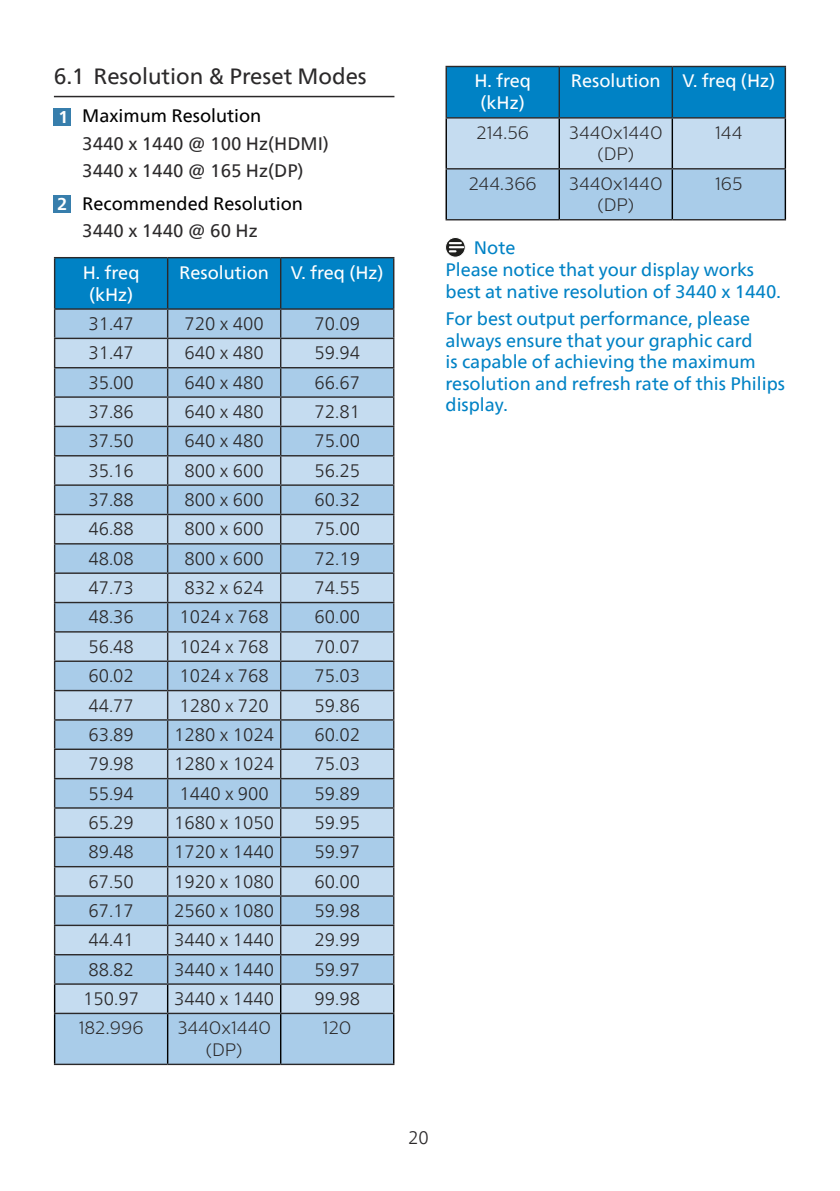
<style>
.page{position:relative;width:840px;height:1191px;background:#fff}
.page>*{position:absolute;margin:0;border:0;box-sizing:border-box;transform-origin:0 0}
.t1{font:22px "Neue Frutiger World";color:#2b292a}
.t2{font:300 18px "Neue Frutiger World";color:#2b292a}
.t3{font:18px/21.6px "Neue Frutiger World";color:#0082c5}
.t4{font:300 18px/21.6px "Centrale Sans";color:#2b292a;text-align:center}
.t5{font:18px/22px "Neue Frutiger World";color:#fff;text-align:center}
.t6{font:18px/27.2px "Neue Frutiger World";color:#2b292a}
.t7{font:18px/27.2px "Neue Frutiger World";color:#000}
.s1{font-weight:700;font-size:17px;color:#fff}
.s2{color:#000}
.s3{color:#2b292a}
</style>
<div class="page">
<hr style="left:54px;top:96px;width:340px;height:1px;background:#2b292a">
<div style="left:54px;top:108px;width:17px;height:17px;background:#377eac"></div>
<div style="left:54px;top:196px;width:17px;height:17px;background:#377eac"></div>
<div style="left:55px;top:1014px;width:338px;height:49px;background:#a9cce9"></div>
<hr style="left:54px;top:257px;width:113px;height:1px;background:#2b292a">
<hr style="left:167px;top:257px;width:113px;height:1px;background:#2b292a">
<hr style="left:280px;top:257px;width:114px;height:1px;background:#2b292a">
<hr style="left:54px;top:1012px;width:113px;height:2px;background:#2b292a">
<hr style="left:167px;top:1012px;width:113px;height:2px;background:#2b292a">
<hr style="left:280px;top:1012px;width:114px;height:2px;background:#2b292a">
<hr style="left:54px;top:1063px;width:113px;height:2px;background:#2b292a">
<hr style="left:167px;top:1063px;width:113px;height:2px;background:#2b292a">
<hr style="left:280px;top:1063px;width:114px;height:2px;background:#2b292a">
<svg style="left:54px;top:258px;width:340px;height:754px;background:#a2c4de"></svg>
<hr style="left:54px;top:1014px;width:1px;height:49px;background:#000">
<hr style="left:167px;top:1014px;width:1px;height:49px;background:#000">
<hr style="left:280px;top:1014px;width:1px;height:49px;background:#000">
<hr style="left:393px;top:1014px;width:1px;height:49px;background:#000">
<svg style="left:446px;top:67px;width:338px;height:152px;background:#75b1d7"></svg>
<hr style="left:445px;top:66px;width:114px;height:1px;background:#2b292a">
<hr style="left:445px;top:67px;width:1px;height:50px;background:#2b292a">
<hr style="left:559px;top:66px;width:113px;height:1px;background:#2b292a">
<hr style="left:558px;top:67px;width:1px;height:50px;background:#2b292a">
<hr style="left:672px;top:66px;width:113px;height:1px;background:#2b292a">
<hr style="left:671px;top:67px;width:1px;height:50px;background:#2b292a">
<hr style="left:784px;top:67px;width:1px;height:50px;background:#2b292a">
<hr style="left:445px;top:117px;width:114px;height:2px;background:#2b292a">
<hr style="left:559px;top:117px;width:113px;height:2px;background:#2b292a">
<hr style="left:672px;top:117px;width:113px;height:2px;background:#2b292a">
<hr style="left:445px;top:168px;width:114px;height:1px;background:#2b292a">
<hr style="left:559px;top:168px;width:113px;height:1px;background:#2b292a">
<hr style="left:672px;top:168px;width:113px;height:1px;background:#2b292a">
<hr style="left:445px;top:219px;width:114px;height:1px;background:#2b292a">
<hr style="left:559px;top:219px;width:113px;height:1px;background:#2b292a">
<hr style="left:672px;top:219px;width:113px;height:1px;background:#2b292a">
<hr style="left:445px;top:119px;width:1px;height:49px;background:#000">
<hr style="left:784px;top:119px;width:1px;height:49px;background:#000">
<hr style="left:558px;top:119px;width:1px;height:49px;background:#000">
<hr style="left:671px;top:119px;width:1px;height:49px;background:#000">
<hr style="left:445px;top:169px;width:1px;height:50px;background:#000">
<hr style="left:784px;top:169px;width:1px;height:50px;background:#000">
<hr style="left:558px;top:169px;width:1px;height:50px;background:#000">
<hr style="left:671px;top:169px;width:1px;height:50px;background:#000">
<svg style="left:445px;top:237px;width:20px;height:20px"></svg>
<div style="left:445px;top:237px;width:20px;height:20px;border:1px solid #fff;border-radius:50%"></div>
<svg style="left:449px;top:242px;width:14px;height:10px"></svg>
<p class="t1" style="left:54px;top:68px;width:314px">6.1 Resolution &amp; Preset Modes</p>
<p class="t6" style="left:82px;top:104px;width:248px;text-indent:-24px"><span class="s1">1</span> <span class="s2">Maximum Resolution<br></span>3440 x 1440 @ 100 Hz(HDMI)<br>3440 x 1440 @ 165 Hz(DP)</p>
<p class="t7" style="left:82px;top:191px;width:222px;text-indent:-25px"><span class="s1">2</span> Recommended Resolution<br><span class="s3">3440 x 1440 @ 60 Hz</span></p>
<p class="t5" style="left:83px;top:263px;width:58px">H. freq (kHz)</p>
<p class="t5" style="left:179px;top:263px;width:206px">Resolution V. freq (Hz)</p>
<p class="t2" style="left:88px;top:316px;width:47px">31.47</p>
<p class="t2" style="left:184px;top:316px;width:81px">720 x 400</p>
<p class="t2" style="left:314px;top:316px;width:47px">70.09</p>
<p class="t2" style="left:88px;top:346px;width:47px">31.47</p>
<p class="t2" style="left:184px;top:346px;width:81px">640 x 480</p>
<p class="t2" style="left:314px;top:346px;width:47px">59.94</p>
<p class="t2" style="left:88px;top:375px;width:47px">35.00</p>
<p class="t2" style="left:184px;top:375px;width:81px">640 x 480</p>
<p class="t2" style="left:314px;top:375px;width:47px">66.67</p>
<p class="t2" style="left:88px;top:404px;width:47px">37.86</p>
<p class="t2" style="left:184px;top:404px;width:81px">640 x 480</p>
<p class="t2" style="left:314px;top:404px;width:47px">72.81</p>
<p class="t2" style="left:88px;top:434px;width:47px">37.50</p>
<p class="t2" style="left:184px;top:434px;width:81px">640 x 480</p>
<p class="t2" style="left:314px;top:434px;width:47px">75.00</p>
<p class="t2" style="left:88px;top:463px;width:47px">35.16</p>
<p class="t2" style="left:184px;top:463px;width:81px">800 x 600</p>
<p class="t2" style="left:314px;top:463px;width:47px">56.25</p>
<p class="t2" style="left:88px;top:492px;width:47px">37.88</p>
<p class="t2" style="left:184px;top:492px;width:81px">800 x 600</p>
<p class="t2" style="left:314px;top:492px;width:47px">60.32</p>
<p class="t2" style="left:88px;top:522px;width:47px">46.88</p>
<p class="t2" style="left:184px;top:522px;width:81px">800 x 600</p>
<p class="t2" style="left:314px;top:522px;width:47px">75.00</p>
<p class="t2" style="left:88px;top:551px;width:47px">48.08</p>
<p class="t2" style="left:184px;top:551px;width:81px">800 x 600</p>
<p class="t2" style="left:314px;top:551px;width:47px">72.19</p>
<p class="t2" style="left:88px;top:580px;width:47px">47.73</p>
<p class="t2" style="left:184px;top:580px;width:81px">832 x 624</p>
<p class="t2" style="left:314px;top:580px;width:47px">74.55</p>
<p class="t2" style="left:88px;top:610px;width:47px">48.36</p>
<p class="t2" style="left:179px;top:610px;width:91px">1024 x 768</p>
<p class="t2" style="left:314px;top:610px;width:47px">60.00</p>
<p class="t2" style="left:88px;top:639px;width:47px">56.48</p>
<p class="t2" style="left:179px;top:639px;width:91px">1024 x 768</p>
<p class="t2" style="left:314px;top:639px;width:47px">70.07</p>
<p class="t2" style="left:88px;top:668px;width:47px">60.02</p>
<p class="t2" style="left:179px;top:668px;width:91px">1024 x 768</p>
<p class="t2" style="left:314px;top:668px;width:47px">75.03</p>
<p class="t2" style="left:88px;top:698px;width:47px">44.77</p>
<p class="t2" style="left:179px;top:698px;width:91px">1280 x 720</p>
<p class="t2" style="left:314px;top:698px;width:47px">59.86</p>
<p class="t2" style="left:88px;top:727px;width:47px">63.89</p>
<p class="t2" style="left:174px;top:727px;width:101px">1280 x 1024</p>
<p class="t2" style="left:314px;top:727px;width:47px">60.02</p>
<p class="t2" style="left:88px;top:756px;width:47px">79.98</p>
<p class="t2" style="left:174px;top:756px;width:101px">1280 x 1024</p>
<p class="t2" style="left:314px;top:756px;width:47px">75.03</p>
<p class="t2" style="left:88px;top:786px;width:47px">55.94</p>
<p class="t2" style="left:179px;top:786px;width:91px">1440 x 900</p>
<p class="t2" style="left:314px;top:786px;width:47px">59.89</p>
<p class="t2" style="left:88px;top:815px;width:47px">65.29</p>
<p class="t2" style="left:174px;top:815px;width:101px">1680 x 1050</p>
<p class="t2" style="left:314px;top:815px;width:47px">59.95</p>
<p class="t2" style="left:88px;top:844px;width:47px">89.48</p>
<p class="t2" style="left:174px;top:844px;width:101px">1720 x 1440</p>
<p class="t2" style="left:314px;top:844px;width:47px">59.97</p>
<p class="t2" style="left:88px;top:874px;width:47px">67.50</p>
<p class="t2" style="left:174px;top:874px;width:101px">1920 x 1080</p>
<p class="t2" style="left:314px;top:874px;width:47px">60.00</p>
<p class="t2" style="left:88px;top:903px;width:47px">67.17</p>
<p class="t2" style="left:174px;top:903px;width:101px">2560 x 1080</p>
<p class="t2" style="left:314px;top:903px;width:47px">59.98</p>
<p class="t2" style="left:88px;top:932px;width:47px">44.41</p>
<p class="t2" style="left:174px;top:932px;width:101px">3440 x 1440</p>
<p class="t2" style="left:314px;top:932px;width:47px">29.99</p>
<p class="t2" style="left:88px;top:962px;width:47px">88.82</p>
<p class="t2" style="left:174px;top:962px;width:101px">3440 x 1440</p>
<p class="t2" style="left:314px;top:962px;width:47px">59.97</p>
<p class="t2" style="left:83px;top:991px;width:57px">150.97</p>
<p class="t2" style="left:174px;top:991px;width:101px">3440 x 1440</p>
<p class="t2" style="left:314px;top:991px;width:47px">99.98</p>
<p class="t4" style="left:79px;top:1018px;width:66px">182.996</p>
<p class="t4" style="left:177px;top:1018px;width:95px">3440x1440 (DP)</p>
<p class="t4" style="left:323px;top:1018px;width:30px">120</p>
<p class="t5" style="left:474px;top:72px;width:58px">H. freq (kHz)</p>
<p class="t5" style="left:570px;top:72px;width:206px">Resolution V. freq (Hz)</p>
<p class="t4" style="left:476px;top:123px;width:54px">214.56</p>
<p class="t4" style="left:568px;top:123px;width:95px">3440x1440 (DP)</p>
<p class="t4" style="left:714px;top:123px;width:29px">144</p>
<p class="t4" style="left:468px;top:174px;width:70px">244.366</p>
<p class="t4" style="left:568px;top:174px;width:95px">3440x1440 (DP)</p>
<p class="t4" style="left:714px;top:174px;width:29px">165</p>
<p class="t3" style="left:445px;top:238px;width:336px;text-indent:28px">Note<br>Please notice that your display works best at native resolution of 3440 x 1440.</p>
<p class="t3" style="left:445px;top:309px;width:341px">For best output performance, please always ensure that your graphic card<br>is capable of achieving the maximum resolution and refresh rate of this Philips display.</p>
<p class="t2" style="left:408px;top:1130px;width:22px">20</p>
</div>
